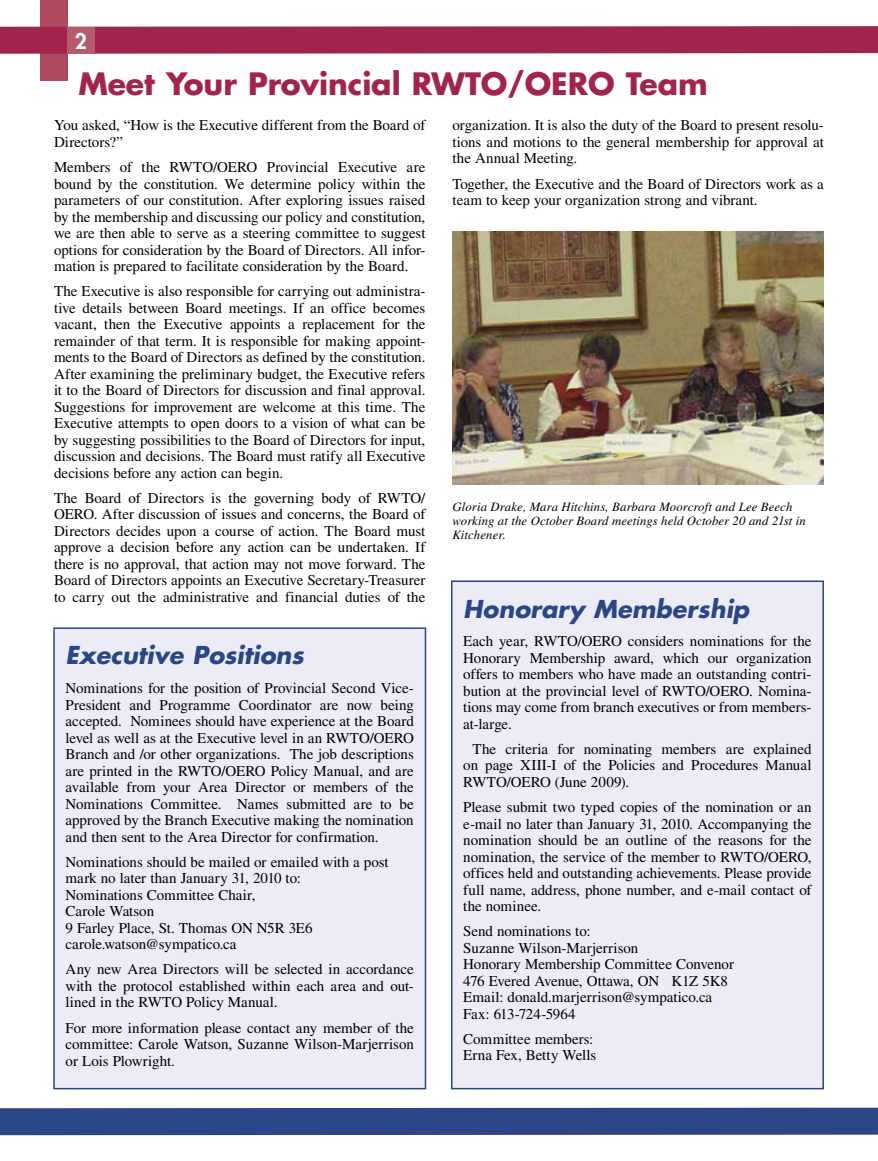
<style>
.page{position:relative;width:878px;height:1161px;background:#fff}
.page>*{position:absolute;margin:0;border:0;box-sizing:border-box;transform-origin:0 0}
.t1{font:700 30px "Futura Std";letter-spacing:-.005em;color:#a0244b}
.t2{font:italic 700 24px "Futura Std";color:#2b4686}
.t3{font:800 21px "Futura Std";color:#fff}
.t4{font:15px/16.5px "Times LT Std";letter-spacing:-.005em;color:#000;text-align:justify}
.t5{font:italic 12.75px/14.2px "Times LT Std";letter-spacing:.01em;color:#000}
</style>
<div class="page">
<div style="left:40px;top:0;width:28px;height:81px;background:#ad4b5e"></div>
<svg style="left:0;top:26px;width:878px;height:28px"></svg>
<div style="left:68px;top:27px;width:26px;height:27px;background:#b45c69"></div>
<div style="left:0;top:1108px;width:878px;height:27px;background:#2b4686"></div>
<img style="left:452px;top:232px;width:372px;height:253px">
<div style="left:54px;top:628px;width:371px;height:461px;background:#ebecf5"></div>
<div style="left:53px;top:627px;width:373px;height:462px;border:2px solid #2b4686"></div>
<div style="left:452px;top:581px;width:371px;height:508px;background:#ebecf5"></div>
<div style="left:451px;top:580px;width:373px;height:509px;border:2px solid #2b4686"></div>
<h3 class="t3" style="left:75px;top:28px;width:14px">2</h3>
<h1 class="t1" style="left:78px;top:64px;width:631px">Meet Your Provincial RWTO/OERO Team</h1>
<p class="t4" style="left:54px;top:117px;width:373px">You asked, “How is the Executive different from the Board of<br>Directors?”</p>
<p class="t4" style="left:54px;top:159px;width:373px">Members of the RWTO/OERO Provincial Executive are bound by the constitution. We determine policy within the parameters of our constitution. After exploring issues raised by the membership and discussing our policy and constitution, we are then able to serve as a steering committee to suggest options for consideration by the Board of Directors. All infor&shy;mation is prepared to facilitate consideration by the Board.</p>
<p class="t4" style="left:54px;top:283px;width:373px">The Executive is also responsible for carrying out administra&shy;tive details between Board meetings. If an office becomes vacant, then the Executive appoints a replacement for the remainder of that term. It is responsible for making appoint&shy;ments to the Board of Directors as defined by the constitution.<br>After examining the preliminary budget, the Executive refers it to the Board of Directors for discussion and final approval.<br>Suggestions for improvement are welcome at this time. The Executive attempts to open doors to a vision of what can be by suggesting possibilities to the Board of Directors for input, discussion and decisions. The Board must ratify all Executive decisions before any action can begin.</p>
<p class="t4" style="left:54px;top:489px;width:373px">The Board of Directors is the governing body of RWTO/ OERO. After discussion of issues and concerns, the Board of Directors decides upon a course of action. The Board must approve a decision before any action can be undertaken. If there is no approval, that action may not move forward. The Board of Directors appoints an Executive Secretary-Treasurer to carry out the administrative and financial duties of the</p>
<h2 class="t2" style="left:66px;top:639px;width:240px">Executive Positions</h2>
<p class="t4" style="left:66px;top:680px;width:350px">Nominations for the position of Provincial Second Vice-President and Programme Coordinator are now being accepted. Nominees should have experience at the Board level as well as at the Executive level in an RWTO/OERO Branch and /or other organizations. The job descriptions are printed in the RWTO/OERO Policy Manual, and are available from your Area Director or members of the Nominations Committee. Names submitted are to be approved by the Branch Executive making the nomination and then sent to the Area Director for confirmation.</p>
<p class="t4" style="left:66px;top:853px;width:325px;text-align:left">Nominations should be mailed or emailed with a post mark no later than January 31, 2010 to:<br>Nominations Committee Chair,<br>Carole Watson<br>9 Farley Place, St. Thomas ON N5R 3E6 carole.watson@sympatico.ca</p>
<p class="t4" style="left:66px;top:961px;width:350px">Any new Area Directors will be selected in accordance with the protocol established within each area and out&shy;lined in the RWTO Policy Manual.</p>
<p class="t4" style="left:66px;top:1019px;width:350px">For more information please contact any member of the committee: Carole Watson, Suzanne Wilson-Marjerrison or Lois Plowright.</p>
<p class="t4" style="left:452px;top:117px;width:373px">organization. It is also the duty of the Board to present resolu&shy;tions and motions to the general membership for approval at the Annual Meeting.</p>
<p class="t4" style="left:452px;top:175px;width:373px">Together, the Executive and the Board of Directors work as a team to keep your organization strong and vibrant.</p>
<p class="t5" style="left:452px;top:499px;width:355px">Gloria Drake, Mara Hitchins, Barbara Moorcroft and Lee Beech working at the October Board meetings held October 20 and 21st in<br>Kitchener.</p>
<h2 class="t2" style="left:463px;top:593px;width:287px">Honorary Membership</h2>
<p class="t4" style="left:463px;top:633px;width:350px">Each year, RWTO/OERO considers nominations for the Honorary Membership award, which our organization offers to members who have made an outstanding contri&shy;bution at the provincial level of RWTO/OERO. Nomina&shy;tions may come from branch executives or from members&shy;at-large.</p>
<p class="t4" style="left:463px;top:741px;width:350px;text-indent:9px">The criteria for nominating members are explained on page XIII-I of the Policies and Procedures Manual RWTO/OERO (June 2009).</p>
<p class="t4" style="left:463px;top:799px;width:350px">Please submit two typed copies of the nomination or an e-mail no later than January 31, 2010. Accompanying the nomination should be an outline of the reasons for the nomination, the service of the member to RWTO/OERO, offices held and outstanding achievements. Please provide full name, address, phone number, and e-mail contact of the nominee.</p>
<p class="t4" style="left:463px;top:923px;width:272px;text-align:left">Send nominations to:<br>Suzanne Wilson-Marjerrison<br>Honorary Membership Committee Convenor<br>476 Evered Avenue, Ottawa, ON K1Z 5K8<br>Email: donald.marjerrison@sympatico.ca<br>Fax: 613-724-5964</p>
<p class="t4" style="left:463px;top:1030px;width:135px">Committee members:<br>Erna Fex, Betty Wells</p>
</div>
